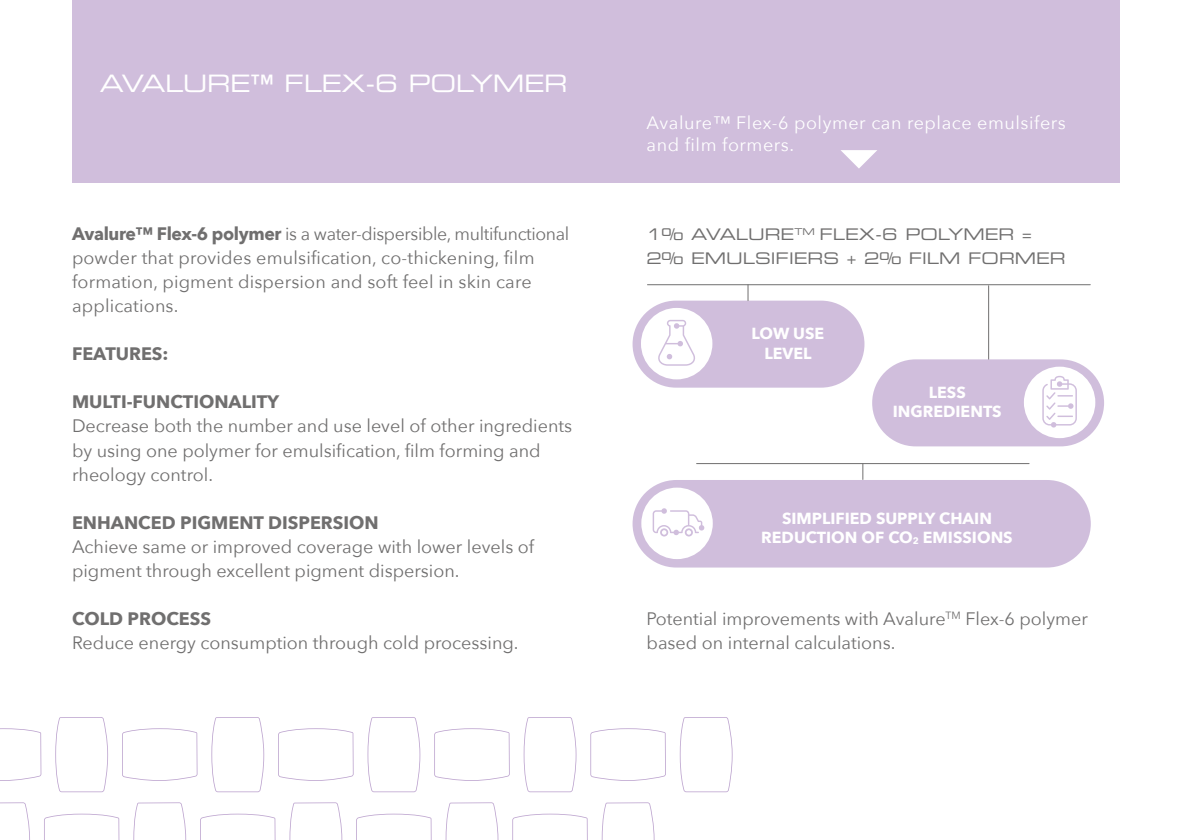
<style>
.page{position:relative;width:1191px;height:840px;background:#fff}
.page>*{position:absolute;margin:0;border:0;box-sizing:border-box;transform-origin:0 0}
.t1{font:24px "Eurostile LT Std Ex 2";letter-spacing:-.02em;color:#fff}
.t2{font:18px/24px "Avenir Next";color:#706f6f}
.t3{font:700 18px "Avenir Next";color:#706f6f}
.t4{font:18px/21.6px "Avenir Next";letter-spacing:.03em;color:#fff}
.t5{font:700 16px/19.2px "Avenir Next";color:#fff;text-align:center}
.t6{font:16px/24px "Eurostile LT Std Ex 2";color:#706f6f}
.s1{font-weight:700}
</style>
<div class="page">
<div style="left:72px;top:0;width:1047px;height:183px;background:#d0bedc"></div>
<div style="left:632px;top:300px;width:232px;height:87px;background:#d0bedc;border-radius:43px"></div>
<hr style="left:647px;top:284px;width:443px;height:1px;background:#706f6f">
<svg style="left:747px;top:284px;width:1px;height:16px"></svg>
<svg style="left:862px;top:464px;width:1px;height:15px"></svg>
<hr style="left:988px;top:285px;width:1px;height:74px;background:#706f6f">
<hr style="left:696px;top:463px;width:333px;height:1px;background:#706f6f">
<div style="left:872px;top:359px;width:232px;height:87px;background:#d0bedc;border-radius:43px"></div>
<div style="left:632px;top:479px;width:458px;height:88px;background:#d0bedc;border-radius:44px"></div>
<div style="left:641px;top:308px;width:71px;height:71px;background:#fff;border-radius:50%"></div>
<svg style="left:658px;top:320px;width:37px;height:45px"></svg>
<div style="left:1024px;top:366px;width:71px;height:72px;background:#fff;border-radius:50%"></div>
<svg style="left:1042px;top:376px;width:35px;height:51px"></svg>
<div style="left:641px;top:487px;width:72px;height:71px;background:#fff;border-radius:50%"></div>
<svg style="left:652px;top:508px;width:52px;height:28px"></svg>
<svg style="left:841px;top:150px;width:36px;height:18px"></svg>
<svg style="left:55px;top:717px;width:53px;height:74px"></svg>
<svg style="left:0;top:728px;width:41px;height:52px"></svg>
<svg style="left:211px;top:717px;width:53px;height:74px"></svg>
<svg style="left:122px;top:728px;width:75px;height:52px"></svg>
<svg style="left:367px;top:717px;width:53px;height:74px"></svg>
<svg style="left:278px;top:728px;width:76px;height:52px"></svg>
<svg style="left:523px;top:717px;width:53px;height:74px"></svg>
<svg style="left:434px;top:728px;width:76px;height:52px"></svg>
<svg style="left:680px;top:717px;width:52px;height:74px"></svg>
<svg style="left:590px;top:728px;width:76px;height:52px"></svg>
<svg style="left:602px;top:802px;width:52px;height:37px"></svg>
<svg style="left:512px;top:813px;width:76px;height:26px"></svg>
<svg style="left:445px;top:802px;width:53px;height:37px"></svg>
<svg style="left:356px;top:813px;width:76px;height:26px"></svg>
<svg style="left:289px;top:802px;width:53px;height:37px"></svg>
<svg style="left:200px;top:813px;width:76px;height:26px"></svg>
<svg style="left:133px;top:802px;width:53px;height:37px"></svg>
<svg style="left:44px;top:813px;width:75px;height:26px"></svg>
<svg style="left:0;top:802px;width:30px;height:37px"></svg>
<h1 class="t1" style="left:100px;top:66px;width:469px">AVALURE™ FLEX-6 POLYMER</h1>
<p class="t2" style="left:72px;top:221px;width:499px"><span class="s1">Avalure™ Flex-6 polymer</span> is a water-dispersible, multifunctional powder that provides emulsification, co-thickening, film formation, pigment dispersion and soft feel in skin care applications.</p>
<p class="t3" style="left:72px;top:338px;width:98px">FEATURES:</p>
<p class="t3" style="left:72px;top:386px;width:209px">MULTI-FUNCTIONALITY</p>
<p class="t2" style="left:72px;top:413px;width:502px">Decrease both the number and use level of other ingredients by using one polymer for emulsification, film forming and rheology control.</p>
<p class="t3" style="left:72px;top:506px;width:308px">ENHANCED PIGMENT DISPERSION</p>
<p class="t2" style="left:72px;top:533px;width:464px">Achieve same or improved coverage with lower levels of pigment through excellent pigment dispersion.</p>
<p class="t3" style="left:72px;top:602px;width:141px">COLD PROCESS</p>
<p class="t2" style="left:72px;top:629px;width:448px">Reduce energy consumption through cold processing.</p>
<p class="t4" style="left:646px;top:111px;width:421px">Avalure™ Flex-6 polymer can replace emulsifers and film formers.</p>
<p class="t6" style="left:646px;top:222px;width:421px">1% AVALURE<sup>TM</sup> FLEX-6 POLYMER =<br>2% EMULSIFIERS + 2% FILM FORMER</p>
<p class="t5" style="left:751px;top:324px;width:74px">LOW USE<br>LEVEL</p>
<p class="t5" style="left:892px;top:382px;width:110px">LESS<br>INGREDIENTS</p>
<p class="t5" style="left:761px;top:508px;width:253px">SIMPLIFIED SUPPLY CHAIN<br>REDUCTION OF CO<sub>2</sub> EMISSIONS</p>
<p class="t2" style="left:646px;top:605px;width:443px">Potential improvements with Avalure<sup>TM</sup> Flex-6 polymer based on internal calculations.</p>
</div>
